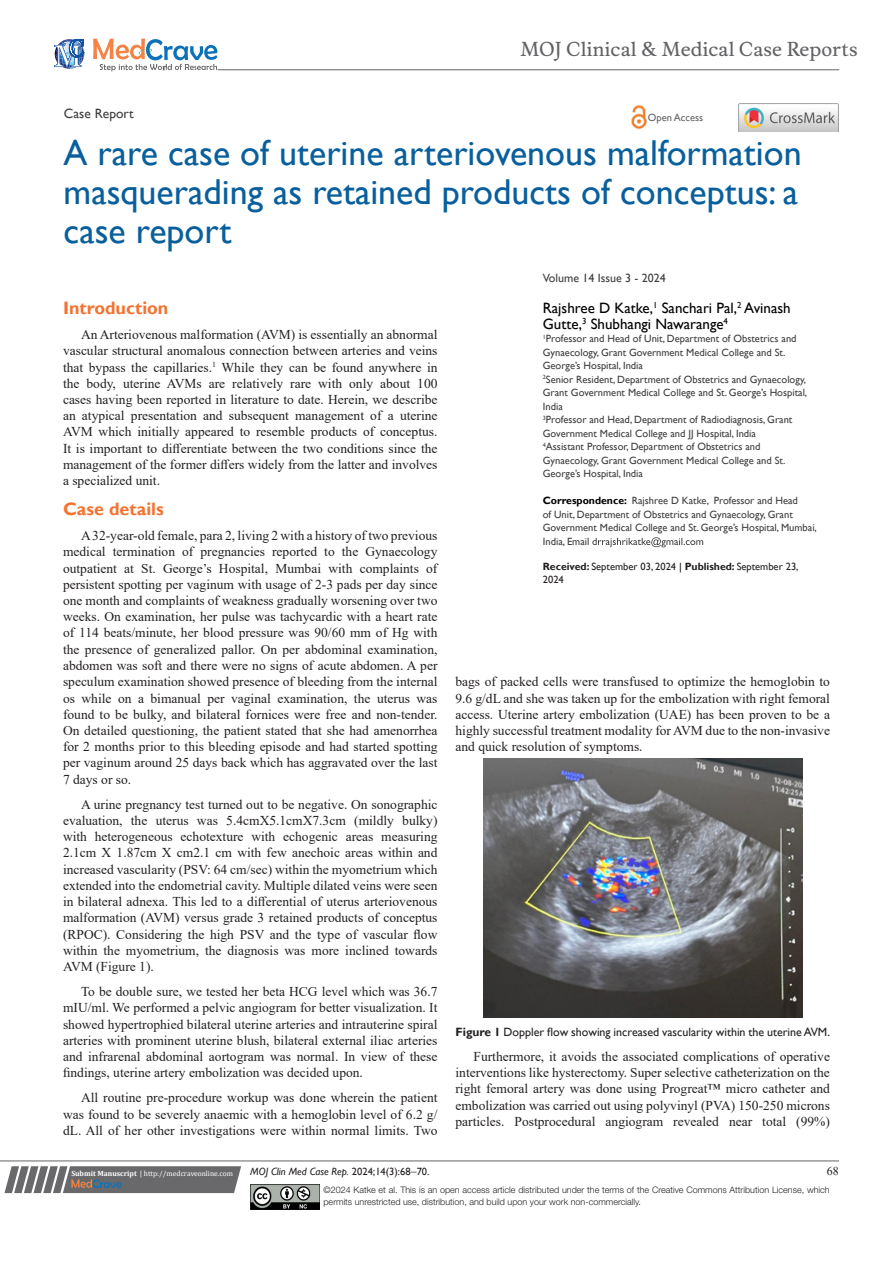
<style>
.page{position:relative;width:893px;height:1263px;background:#fff}
.page>*{position:absolute;margin:0;border:0;box-sizing:border-box;transform-origin:0 0}
.t1{font:36px/39px "Gill Sans";color:#085f9c;text-align:justify}
.t2{font:18.6px "Musee";color:#636366}
.List_Paragraph{font:700 18px "Gill Sans";color:#f37331}
.t3{font:15px/16.2px "Gill Sans";color:#000}
.t4{font:13.5px/16.2px "Times New Roman";color:#231f20;text-align:justify}
.t5{font:13.5px "Gill Sans";color:#3e3e3f}
.t6{font:12px "Gill Sans";color:#231f20}
.t7{font:12px "Gill Sans";color:#3e3e3f}
.t8{font:12px "Times New Roman";color:#231f20}
.t9{font:10.5px/13.5px "Gill Sans";color:#3e3e3f}
.t10{font:10.5px/12.6px "Gill Sans";color:#231f20}
.t11{font:italic 10.5px "Gill Sans";color:#231f20}
.t12{font:10.5px "Gill Sans";color:#636366}
.t13{font:300 9px/12px "Helvetica Neue LT Std";color:#231f20}
.t14{font:7.5px "Cambria";color:#fff}
.s1{font-weight:700;color:#000}
.s2{font-weight:700}
.s3{color:#000}
.s4{font-style:normal}
.s5{font-family:"Times New Roman";font-style:normal;font-size:12px}
</style>
<div class="page">
<svg style="left:4px;top:1166px;width:237px;height:27px;background:#78787a"></svg>
<hr style="left:0;top:1161px;width:839px;height:1px;background:#626465">
<img style="left:250px;top:1185px;width:69px;height:24px">
<svg style="left:592px;top:537px;width:111px;height:10px"></svg>
<svg style="left:54px;top:39px;width:30px;height:30px"></svg>
<svg style="left:93px;top:38px;width:124px;height:33px"></svg>
<hr style="left:218px;top:70px;width:621px;height:1px;background:#626465">
<img style="left:631px;top:105px;width:16px;height:24px">
<img style="left:739px;top:104px;width:99px;height:28px">
<img style="left:483px;top:758px;width:319px;height:260px">
<p class="t2" style="left:520px;top:38px;width:339px">MOJ Clinical &amp; Medical Case Reports</p>
<p class="t5" style="left:64px;top:105px;width:71px">Case Report</p>
<p class="t12" style="left:648px;top:112px;width:57px">Open Access</p>
<p class="t1" style="left:64px;top:134px;width:740px">A rare case of uterine arteriovenous malformation masquerading as retained products of conceptus: a case report</p>
<p class="t7" style="left:543px;top:271px;width:124px">Volume 14 Issue 3 - 2024</p>
<p class="t3" style="left:543px;top:300px;width:249px">Rajshree D Katke,<sup>1</sup> Sanchari Pal,<sup>2</sup> Avinash<br>Gutte,<sup>3</sup> Shubhangi Nawarange<sup>4</sup></p>
<p class="t9" style="left:543px;top:332px;width:255px"><sup>1</sup>Professor and Head of Unit, Department of Obstetrics and<br>Gynaecology, Grant Government Medical College and St.<br>George’s Hospital, India</p>
<p class="t9" style="left:543px;top:373px;width:266px;text-align:justify"><sup>2</sup>Senior Resident, Department of Obstetrics and Gynaecology, Grant Government Medical College and St. George’s Hospital, India</p>
<p class="t9" style="left:543px;top:413px;width:251px"><sup>3</sup>Professor and Head, Department of Radiodiagnosis, Grant<br>Government Medical College and JJ Hospital, India</p>
<p class="t9" style="left:543px;top:440px;width:244px"><sup>4</sup>Assistant Professor, Department of Obstetrics and<br>Gynaecology, Grant Government Medical College and St.<br>George’s Hospital, India</p>
<p class="t9" style="left:543px;top:494px;width:276px"><span class="s1">Correspondence:</span> Rajshree D Katke, Professor and Head<br>of Unit, Department of Obstetrics and Gynaecology, Grant Government Medical College and St. George’s Hospital, Mumbai, India, Email</p>
<p class="t10" style="left:543px;top:560px;width:257px"><span class="s2">Received:</span> September 03, 2024 <span class="s3">|</span> <span class="s2">Published:</span> September 23,<br>2024</p>
<p class="List_Paragraph" style="left:63px;top:297px;width:107px">Introduction</p>
<p class="t4" style="left:63px;top:326px;width:376px;text-indent:18px">An Arteriovenous malformation (AVM) is essentially an abnormal vascular structural anomalous connection between arteries and veins that bypass the capillaries.<sup>1</sup> While they can be found anywhere in the body, uterine AVMs are relatively rare with only about 100 cases having been reported in literature to date. Herein, we describe an atypical presentation and subsequent management of a uterine AVM which initially appeared to resemble products of conceptus.<br>It is important to differentiate between the two conditions since the management of the former differs widely from the latter and involves a specialized unit.</p>
<p class="List_Paragraph" style="left:63px;top:498px;width:102px">Case details</p>
<p class="t4" style="left:63px;top:527px;width:376px;text-indent:18px">A 32-year-old female, para 2, living 2 with a history of two previous medical termination of pregnancies reported to the Gynaecology outpatient at St. George’s Hospital, Mumbai with complaints of persistent spotting per vaginum with usage of 2-3 pads per day since one month and complaints of weakness gradually worsening over two weeks. On examination, her pulse was tachycardic with a heart rate of 114 beats/minute, her blood pressure was 90/60 mm of Hg with the presence of generalized pallor. On per abdominal examination, abdomen was soft and there were no signs of acute abdomen. A per</p>
<p class="t4" style="left:63px;top:673px;width:376px">speculum examination showed presence of bleeding from the internal os while on a bimanual per vaginal examination, the uterus was found to be bulky, and bilateral fornices were free and non-tender.<br>On detailed questioning, the patient stated that she had amenorrhea for 2 months prior to this bleeding episode and had started spotting per vaginum around 25 days back which has aggravated over the last 7 days or so.</p>
<p class="t4" style="left:63px;top:796px;width:376px;text-indent:18px">A urine pregnancy test turned out to be negative. On sonographic evaluation, the uterus was 5.4cmX5.1cmX7.3cm (mildly bulky) with heterogeneous echotexture with echogenic areas measuring 2.1cm X 1.87cm X cm2.1 cm with few anechoic areas within and increased vascularity (PSV: 64 cm/sec) within the myometrium which extended into the endometrial cavity. Multiple dilated veins were seen in bilateral adnexa. This led to a differential of uterus arteriovenous malformation (AVM) versus grade 3 retained products of conceptus (RPOC). Considering the high PSV and the type of vascular flow within the myometrium, the diagnosis was more inclined towards AVM (Figure 1).</p>
<p class="t4" style="left:63px;top:983px;width:376px;text-indent:18px">To be double sure, we tested her beta HCG level which was 36.7 mIU/ml. We performed a pelvic angiogram for better visualization. It showed hypertrophied bilateral uterine arteries and intrauterine spiral arteries with prominent uterine blush, bilateral external iliac arteries and infrarenal abdominal aortogram was normal. In view of these findings, uterine artery embolization was decided upon.</p>
<p class="t4" style="left:63px;top:1089px;width:376px;text-indent:18px">All routine pre-procedure workup was done wherein the patient was found to be severely anaemic with a hemoglobin level of 6.2 g/ dL. All of her other investigations were within normal limits. Two</p>
<p class="t4" style="left:455px;top:673px;width:376px">bags of packed cells were transfused to optimize the hemoglobin to 9.6 g/dL and she was taken up for the embolization with right femoral access. Uterine artery embolization (UAE) has been proven to be a highly successful treatment modality for AVM due to the non-invasive and quick resolution of symptoms.</p>
<p class="t6" style="left:455px;top:1025px;width:376px"><span class="s2">Figure 1</span> Doppler flow showing increased vascularity within the uterine AVM.</p>
<p class="t4" style="left:455px;top:1048px;width:376px;text-indent:18px">Furthermore, it avoids the associated complications of operative interventions like hysterectomy. Super selective catheterization on the right femoral artery was done using Progreat™ micro catheter and embolization was carried out using polyvinyl (PVA) 150-250 microns particles. Postprocedural angiogram revealed near total (99%)</p>
<p class="t14" style="left:71px;top:1169px;width:163px"><span class="s2">Submit Manuscript</span> | http://medcraveonline.com</p>
<p class="t11" style="left:250px;top:1165px;width:181px">MOJ Clin Med Case Rep. <span class="s4">2024;14(3):68</span><span class="s5">‒</span><span class="s4">70.</span></p>
<p class="t8" style="left:827px;top:1162px;width:13px">68</p>
<p class="t13" style="left:323px;top:1183px;width:508px">©2024 Katke et al. This is an open access article distributed under the terms of the Creative Commons Attribution License, which permits unrestricted use, distribution, and build upon your work non-commercially.</p>
</div>
